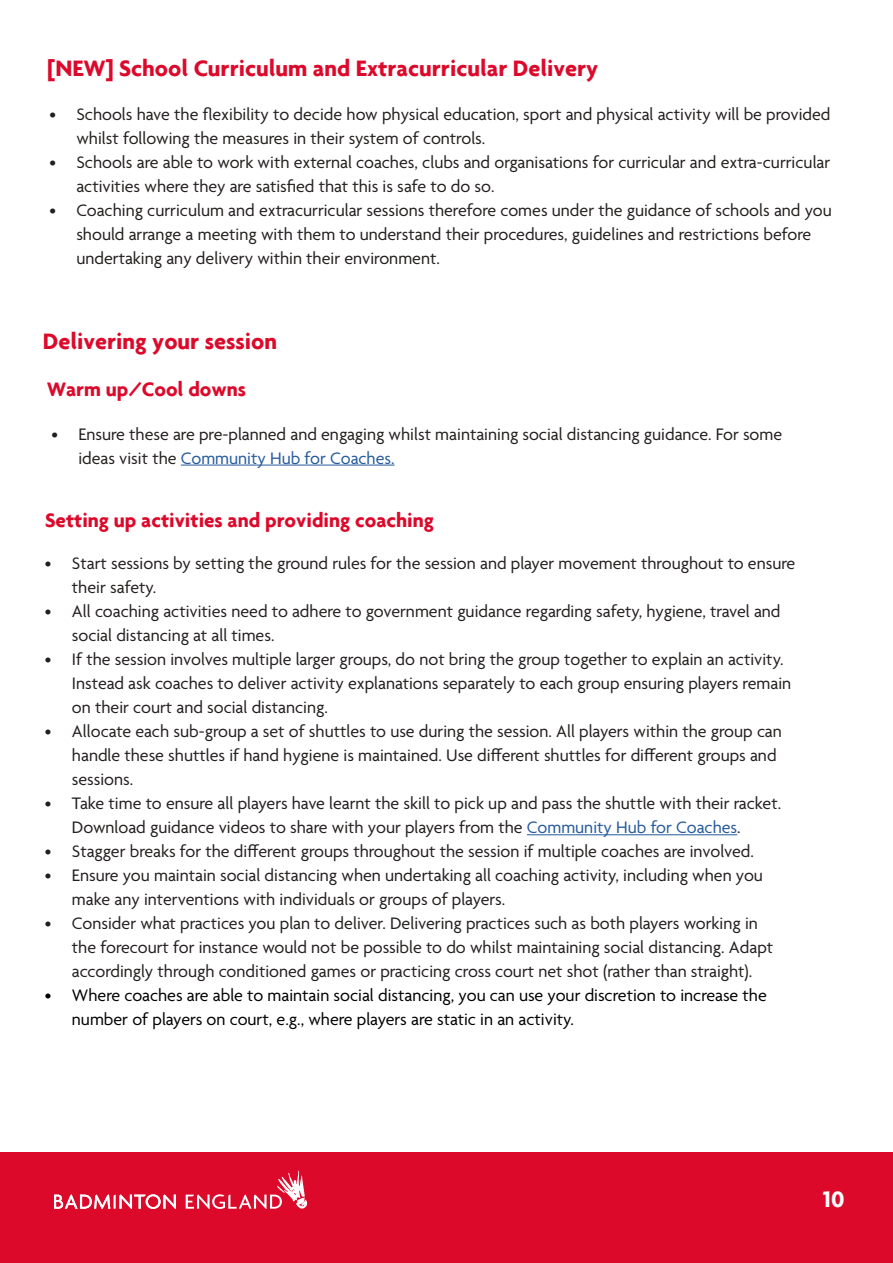
<style>
.page{position:relative;width:893px;height:1263px;background:#fff}
.page>*{position:absolute;margin:0;border:0;box-sizing:border-box;transform-origin:0 0}
.t1{font:700 24px "Agenda";color:#dc092b}
.t2{font:700 24px "Agenda";color:#fff}
.t3{font:700 21px "Agenda";color:#dc092b}
.t4{font:18px/24px "Agenda";color:#241f1f}
.t5{font:18px/24px "Agenda";color:#000}
.s1{color:#265a9b}
</style>
<div class="page">
<div style="left:0;top:1152px;width:893px;height:111px;background:#dc092b"></div>
<svg style="left:54px;top:1194px;width:122px;height:15px"></svg>
<svg style="left:186px;top:1170px;width:121px;height:39px"></svg>
<hr style="left:181px;top:465px;width:214px;height:1px;background:#265a9b">
<hr style="left:527px;top:834px;width:210px;height:1px;background:#265a9b">
<h1 class="t1" style="left:47px;top:54px;width:553px">[NEW] School Curriculum and Extracurricular Delivery</h1>
<p class="t4" style="left:76px;top:104px;width:756px;text-indent:-27px">• Schools have the flexibility to decide how physical education, sport and physical activity will be provided whilst following the measures in their system of controls.</p>
<p class="t4" style="left:76px;top:152px;width:755px;text-indent:-27px">• Schools are able to work with external coaches, clubs and organisations for curricular and extra-curricular activities where they are satisfied that this is safe to do so.</p>
<p class="t4" style="left:76px;top:200px;width:757px;text-indent:-27px">• Coaching curriculum and extracurricular sessions therefore comes under the guidance of schools and you should arrange a meeting with them to understand their procedures, guidelines and restrictions before undertaking any delivery within their environment.</p>
<h1 class="t1" style="left:43px;top:326px;width:236px">Delivering your session</h1>
<p class="t3" style="left:47px;top:376px;width:201px">Warm up/Cool downs</p>
<p class="t4" style="left:78px;top:423px;width:705px;text-indent:-27px">• Ensure these are pre-planned and engaging whilst maintaining social distancing guidance. For some ideas visit the <span class="s1">Community Hub for Coaches.</span></p>
<p class="t3" style="left:45px;top:508px;width:390px">Setting up activities and providing coaching</p>
<p class="t4" style="left:72px;top:553px;width:725px;text-indent:-27px">• Start sessions by setting the ground rules for the session and player movement throughout to ensure their safety.</p>
<p class="t4" style="left:72px;top:601px;width:710px;text-indent:-27px">• All coaching activities need to adhere to government guidance regarding safety, hygiene, travel and social distancing at all times.</p>
<p class="t4" style="left:72px;top:649px;width:721px;text-indent:-27px">• If the session involves multiple larger groups, do not bring the group together to explain an activity.<br>Instead ask coaches to deliver activity explanations separately to each group ensuring players remain on their court and social distancing.</p>
<p class="t4" style="left:72px;top:721px;width:711px;text-indent:-27px">• Allocate each sub-group a set of shuttles to use during the session. All players within the group can handle these shuttles if hand hygiene is maintained. Use different shuttles for different groups and sessions.</p>
<p class="t4" style="left:72px;top:793px;width:711px;text-indent:-27px">• Take time to ensure all players have learnt the skill to pick up and pass the shuttle with their racket.<br>Download guidance videos to share with your players from the <span class="s1">Community Hub for Coaches</span>.</p>
<p class="t4" style="left:45px;top:841px;width:710px">• Stagger breaks for the different groups throughout the session if multiple coaches are involved.</p>
<p class="t4" style="left:72px;top:865px;width:692px;text-indent:-27px">• Ensure you maintain social distancing when undertaking all coaching activity, including when you make any interventions with individuals or groups of players.</p>
<p class="t4" style="left:72px;top:913px;width:703px;text-indent:-27px">• Consider what practices you plan to deliver. Delivering practices such as both players working in the forecourt for instance would not be possible to do whilst maintaining social distancing. Adapt accordingly through conditioned games or practicing cross court net shot (rather than straight).</p>
<p class="t5" style="left:72px;top:985px;width:696px;text-indent:-27px">• Where coaches are able to maintain social distancing, you can use your discretion to increase the number of players on court, e.g., where players are static in an activity.</p>
<h1 class="t2" style="left:823px;top:1184px;width:23px">10</h1>
</div>
